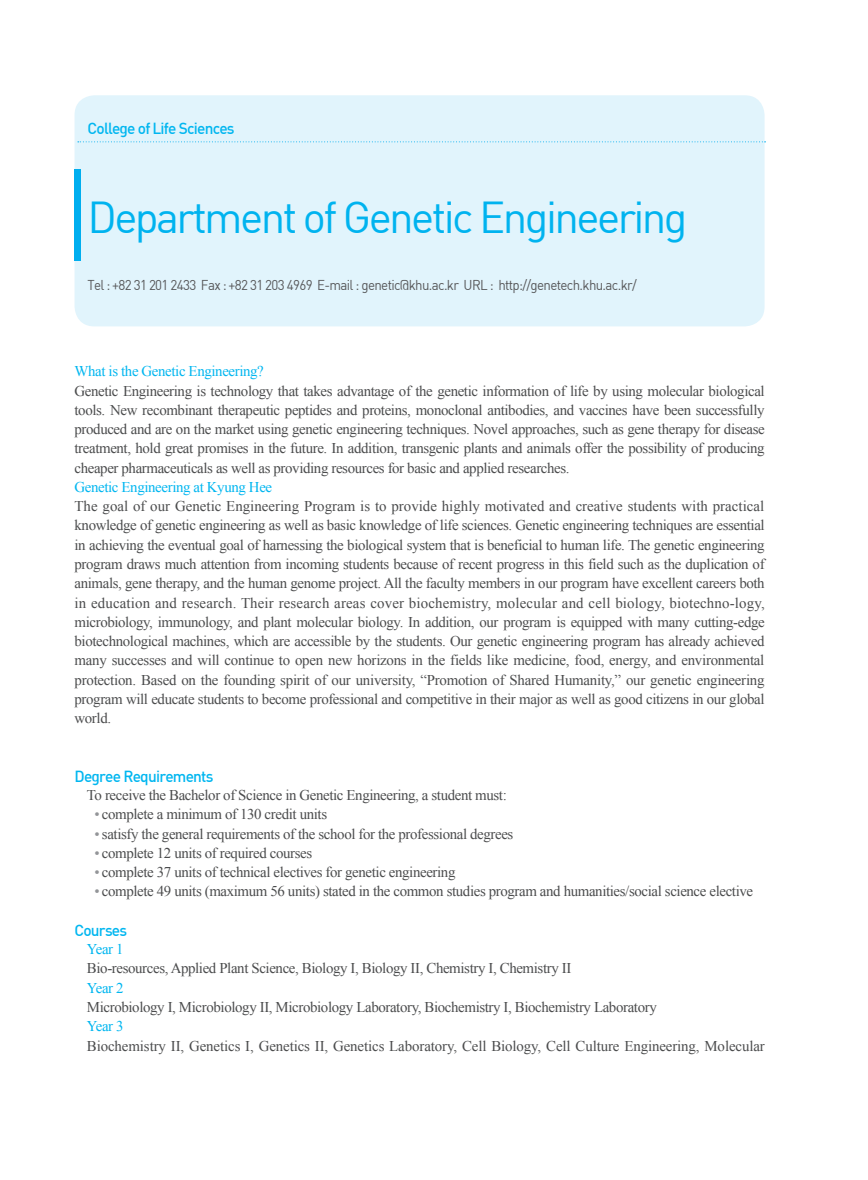
<style>
.page{position:relative;width:868px;height:1180px;background:#fff}
.page>*{position:absolute;margin:0;border:0;box-sizing:border-box;transform-origin:0 0}
.t1{font:43.75px "Dinreg";letter-spacing:-.06em;color:#00b3ef}
.t2{font:15.75px "Dinmed";letter-spacing:-.05em;color:#00b6f0}
.t3{font:14.88px/19.2px "Times New Roman";letter-spacing:-.025em;color:#4b4c4d;text-align:justify}
.t4{font:14.88px "Times New Roman";letter-spacing:-.005em;color:#4b4c4d}
.t5{font:14.88px "Times New Roman";letter-spacing:-.025em;color:#00b6f0}
.t6{font:14px "Dinreg";letter-spacing:-.05em;color:#57585a;scale:.95 1}
.s1{color:#939598}
</style>
<div class="page">
<div style="left:74px;top:95px;width:690px;height:231px;background:#e1f4fc;border-radius:20px"></div>
<div style="left:74px;top:169px;width:7px;height:92px;background:#00aeef"></div>
<svg style="left:78px;top:141px;width:687px;height:1px"></svg>
<p class="t2" style="left:87px;top:118px;width:148px">College of Life Sciences</p>
<h1 class="t1" style="left:87px;top:190px;width:601px">Department of Genetic Engineering</h1>
<p class="t6" style="left:87px;top:276px;width:579px">Tel : +82 31 201 2433 Fax : +82 31 203 4969 E-mail : genetic@khu.ac.kr URL : http://genetech.khu.ac.kr/</p>
<p class="t5" style="left:74px;top:361px;width:191px">What is the Genetic Engineering?</p>
<p class="t3" style="left:74px;top:381px;width:691px">Genetic Engineering is technology that takes advantage of the genetic information of life by using molecular biological tools. New recombinant therapeutic peptides and proteins, monoclonal antibodies, and vaccines have been successfully produced and are on the market using genetic engineering techniques. Novel approaches, such as gene therapy for disease treatment, hold great promises in the future. In addition, transgenic plants and animals offer the possibility of producing cheaper pharmaceuticals as well as providing resources for basic and applied researches.</p>
<p class="t5" style="left:74px;top:477px;width:199px">Genetic Engineering at Kyung Hee</p>
<p class="t3" style="left:74px;top:496px;width:691px">The goal of our Genetic Engineering Program is to provide highly motivated and creative students with practical knowledge of genetic engineering as well as basic knowledge of life sciences. Genetic engineering techniques are essential in achieving the eventual goal of harnessing the biological system that is beneficial to human life. The genetic engineering program draws much attention from incoming students because of recent progress in this field such as the duplication of animals, gene therapy, and the human genome project. All the faculty members in our program have excellent careers both in education and research. Their research areas cover biochemistry, molecular and cell biology, biotechno-logy, microbiology, immunology, and plant molecular biology. In addition, our program is equipped with many cutting-edge biotechnological machines, which are accessible by the students. Our genetic engineering program has already achieved many successes and will continue to open new horizons in the fields like medicine, food, energy, and environmental protection. Based on the founding spirit of our university, “Promotion of Shared Humanity,” our genetic engineering program will educate students to become professional and competitive in their major as well as good citizens in our global world.</p>
<p class="t2" style="left:74px;top:766px;width:140px">Degree Requirements</p>
<p class="t3" style="left:87px;top:785px;width:421px">To receive the Bachelor of Science in Genetic Engineering, a student must:</p>
<p class="t3" style="left:94px;top:804px;width:234px"><span class="s1">•</span> complete a minimum of 130 credit units</p>
<p class="t3" style="left:94px;top:823px;width:420px"><span class="s1">•</span> satisfy the general requirements of the school for the professional degrees</p>
<p class="t3" style="left:94px;top:843px;width:219px"><span class="s1">•</span> complete 12 units of required courses</p>
<p class="t3" style="left:94px;top:862px;width:362px"><span class="s1">•</span> complete 37 units of technical electives for genetic engineering</p>
<p class="t3" style="left:94px;top:881px;width:660px"><span class="s1">•</span> complete 49 units (maximum 56 units) stated in the common studies program and humanities/social science elective</p>
<p class="t2" style="left:74px;top:920px;width:54px">Courses</p>
<p class="t5" style="left:87px;top:939px;width:38px">Year 1</p>
<p class="t3" style="left:87px;top:958px;width:486px">Bio-resources, Applied Plant Science, Biology I, Biology II, Chemistry I, Chemistry II</p>
<p class="t5" style="left:87px;top:977px;width:38px">Year 2</p>
<p class="t3" style="left:87px;top:997px;width:571px">Microbiology I, Microbiology II, Microbiology Laboratory, Biochemistry I, Biochemistry Laboratory</p>
<p class="t5" style="left:87px;top:1016px;width:38px">Year 3</p>
<p class="t4" style="left:87px;top:1035px;width:679px">Biochemistry II, Genetics I, Genetics II, Genetics Laboratory, Cell Biology, Cell Culture Engineering, Molecular</p>
</div>
